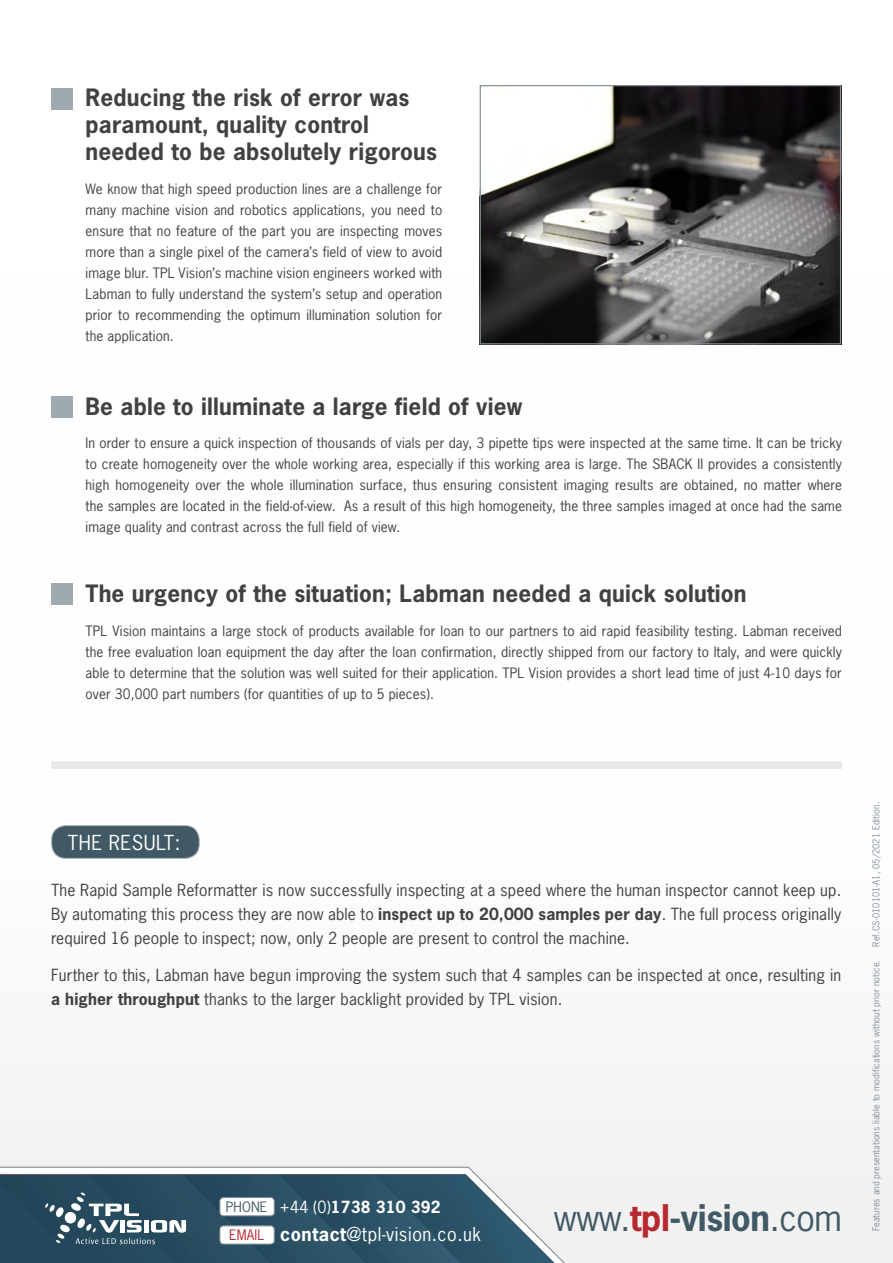
<style>
.page{position:relative;width:893px;height:1263px;background:#fff}
.page>*{position:absolute;margin:0;border:0;box-sizing:border-box;transform-origin:0 0}
.t1{font:34.5px "News Gothic Std";color:#405965}
.t2{font:700 22.5px/27px "News Gothic Std";letter-spacing:.01em;color:#414042}
.t3{font:19.5px "News Gothic Std";letter-spacing:.025em;color:#fff}
.t4{font:18px "News Gothic Std";letter-spacing:.03em;color:#fff}
.t5{font:15.75px/24px "News Gothic Std";letter-spacing:.01em;color:#414042;text-align:justify}
.t6{font:700 15.75px "News Gothic Std";letter-spacing:.01em;color:#fff}
.t7{font:13.5px/21px "News Gothic Std";letter-spacing:.01em;color:#414042;text-align:justify}
.t8{font:9px "News Gothic Std";letter-spacing:.01em;color:#839097}
.s1{font-weight:700}
.s2{font-weight:400;font-size:13.5px;color:#405965}
.s3{font-weight:400}
.s4{font-size:13.5px;color:#b8292f}
.s5{font-weight:700;color:#b8292f}
</style>
<div class="page">
<svg style="left:0;top:1166px;width:585px;height:97px"></svg>
<svg style="left:0;top:1174px;width:554px;height:89px;background:#486778"></svg>
<div style="left:52px;top:825px;width:147px;height:33px;background:#405965;border-radius:14px"></div>
<div style="left:51px;top:825px;width:149px;height:34px;border:1px solid #afb9bf;border-radius:14px"></div>
<div style="left:51px;top:761px;width:791px;height:8px;background:#e6e7e8"></div>
<img style="left:482px;top:87px;width:357px;height:255px">
<div style="left:480px;top:85px;width:361px;height:259px;border:1px solid #839097"></div>
<div style="left:51px;top:88px;width:21px;height:21px;background:#9ea9b0"></div>
<div style="left:51px;top:396px;width:21px;height:22px;background:#9ea9b0"></div>
<div style="left:51px;top:584px;width:21px;height:21px;background:#9ea9b0"></div>
<h2 class="t2" style="left:86px;top:84px;width:353px">Reducing the risk of error was paramount, quality control needed to be absolutely rigorous</h2>
<p class="t7" style="left:86px;top:178px;width:358px">We know that high speed production lines are a challenge for many machine vision and robotics applications, you need to ensure that no feature of the part you are inspecting moves more than a single pixel of the camera’s field of view to avoid image blur. TPL Vision’s machine vision engineers worked with Labman to fully understand the system’s setup and operation prior to recommending the optimum illumination solution for the application.</p>
<h2 class="t2" style="left:86px;top:392px;width:438px">Be able to illuminate a large field of view</h2>
<p class="t7" style="left:51px;top:433px;width:14px">I</p>
<p class="t7" style="left:86px;top:433px;width:758px">n order to ensure a quick inspection of thousands of vials per day, 3 pipette tips were inspected at the same time. It can be tricky to create homogeneity over the whole working area, especially if this working area is large. The SBACK II provides a consistently high homogeneity over the whole illumination surface, thus ensuring consistent imaging results are obtained, no matter where the samples are located in the field-of-view. As a result of this high homogeneity, the three samples imaged at once had the same image quality and contrast across the full field of view.</p>
<h2 class="t2" style="left:86px;top:579px;width:662px">The urgency of the situation; Labman needed a quick solution</h2>
<p class="t7" style="left:86px;top:620px;width:758px">TPL Vision maintains a large stock of products available for loan to our partners to aid rapid feasibility testing. Labman received the free evaluation loan equipment the day after the loan confirmation, directly shipped from our factory to Italy, and were quickly able to determine that the solution was well suited for their application. TPL Vision provides a short lead time of just 4-10 days for over 30,000 part numbers (for quantities of up to 5 pieces).</p>
<h3 class="t3" style="left:68px;top:830px;width:114px">The result:</h3>
<p class="t5" style="left:51px;top:878px;width:792px">The Rapid Sample Reformatter is now successfully inspecting at a speed where the human inspector cannot keep up.<br>By automating this process they are now able to <span class="s1">inspect up to 20,000 samples per day</span>. The full process originally required 16 people to inspect; now, only 2 people are present to control the machine.</p>
<p class="t5" style="left:51px;top:962px;width:791px">Further to this, Labman have begun improving the system such that 4 samples can be inspected at once, resulting in <span class="s1">a higher throughput</span> thanks to the larger backlight provided by TPL vision.</p>
<p class="t6" style="left:226px;top:1197px;width:216px"><span class="s2">Phone</span> <span class="s3">+44 (0)</span>1738 310 392</p>
<h3 class="t4" style="left:229px;top:1223px;width:254px"><span class="s4">Email</span> <span class="s1">contact</span>@tpl-vision.co.uk</h3>
<h1 class="t1" style="left:554px;top:1195px;width:290px">www.<span class="s5">tpl</span><span class="s1">-vision</span>.com</h1>
<p class="t8" style="left:870px;top:946px;width:146px;rotate:-90deg">Ref.CS-010101-A1, 05/2021 Edition.</p>
<p class="t8" style="left:870px;top:1231px;width:273px;rotate:-90deg">Features and presentations liable to modifications without prior notice.</p>
</div>
